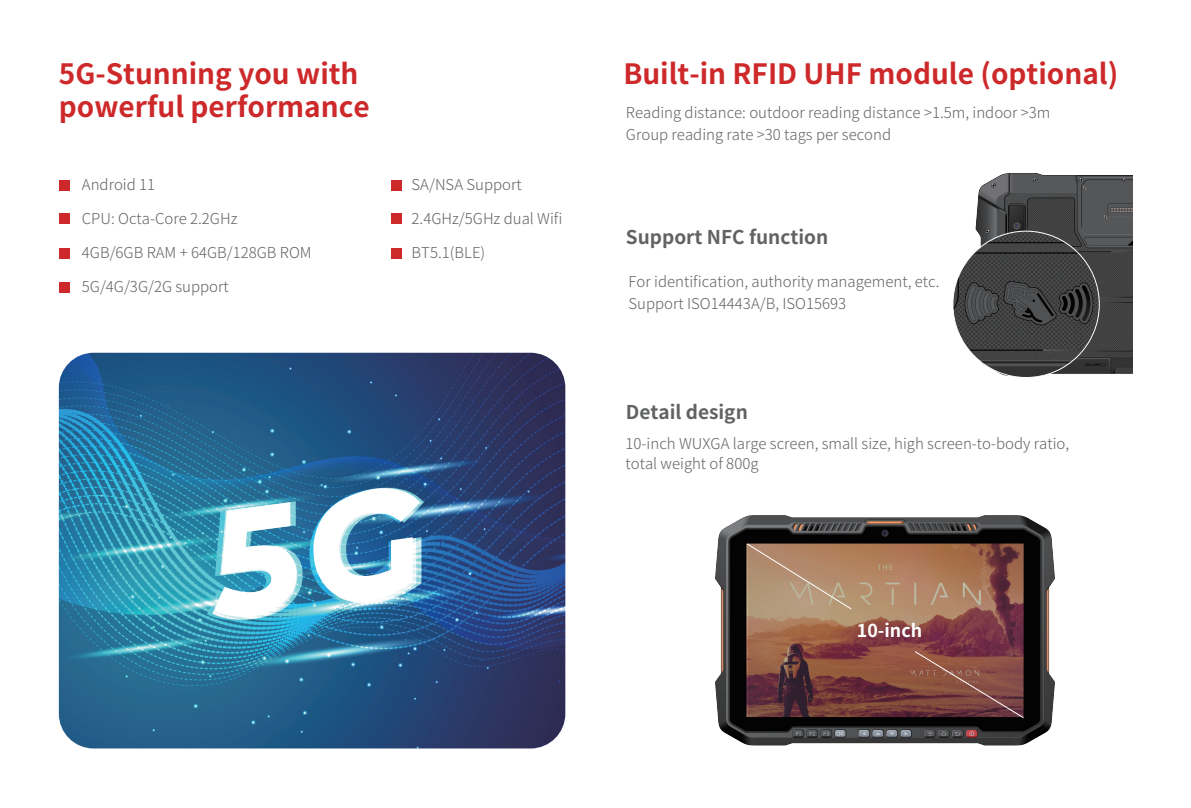
<style>
.page{position:relative;width:1191px;height:808px;background:#fff}
.page>*{position:absolute;margin:0;border:0;box-sizing:border-box;transform-origin:0 0}
.t1{font:700 28px/33.6px "Source Han Sans CN";color:#ce292a}
.t2{font:700 19px "Source Han Sans CN";color:#606264}
.t3{font:700 17.8px "Source Han Sans CN";color:#fff}
.t4{font:300 15px/21.5px "Source Han Sans CN";color:#606264}
</style>
<div class="page">
<img style="left:59px;top:353px;width:506px;height:395px">
<div style="left:391px;top:180px;width:10px;height:10px;background:#ce292a"></div>
<div style="left:391px;top:214px;width:10px;height:10px;background:#ce292a"></div>
<div style="left:391px;top:248px;width:10px;height:11px;background:#ce292a"></div>
<div style="left:59px;top:180px;width:10px;height:10px;background:#ce292a"></div>
<div style="left:59px;top:214px;width:10px;height:10px;background:#ce292a"></div>
<div style="left:59px;top:248px;width:10px;height:11px;background:#ce292a"></div>
<div style="left:59px;top:282px;width:10px;height:11px;background:#ce292a"></div>
<img style="left:715px;top:515px;width:340px;height:231px">
<img style="left:975px;top:173px;width:157px;height:203px">
<svg style="left:747px;top:544px;width:276px;height:173px;background:#8e5a4c"></svg>
<img style="left:953px;top:231px;width:146px;height:146px;border-radius:73px">
<svg style="left:746px;top:542px;width:106px;height:68px;background:#af8d6f"></svg>
<svg style="left:913px;top:650px;width:112px;height:69px;background:#7e4842"></svg>
<svg style="left:214px;top:476px;width:206px;height:148px"></svg>
<h1 class="t1" style="left:59px;top:57px;width:312px">5G-Stunning you with powerful performance</h1>
<p class="t4" style="left:82px;top:174px;width:75px">Android 11</p>
<p class="t4" style="left:82px;top:208px;width:157px">CPU: Octa-Core 2.2GHz</p>
<p class="t4" style="left:82px;top:242px;width:231px">4GB/6GB RAM + 64GB/128GB ROM</p>
<p class="t4" style="left:82px;top:276px;width:148px">5G/4G/3G/2G support</p>
<p class="t4" style="left:411px;top:174px;width:112px">SA/NSA Support</p>
<p class="t4" style="left:411px;top:208px;width:152px">2.4GHz/5GHz dual Wifi</p>
<p class="t4" style="left:411px;top:242px;width:75px">BT5.1(BLE)</p>
<h1 class="t1" style="left:623px;top:57px;width:496px">Built-in RFID UHF module (optional)</h1>
<p class="t4" style="left:626px;top:102px;width:426px">Reading distance: outdoor reading distance &gt;1.5m, indoor &gt;3m<br>Group reading rate &gt;30 tags per second</p>
<p class="t2" style="left:626px;top:226px;width:204px">Support NFC function</p>
<p class="t4" style="left:628px;top:271px;width:312px">For identification, authority management, etc.<br>Support ISO14443A/B, ISO15693</p>
<p class="t2" style="left:626px;top:401px;width:123px">Detail design</p>
<p class="t4" style="left:625px;top:434px;width:445px;line-height:20px">10-inch WUXGA large screen, small size, high screen-to-body ratio, total weight of 800g</p>
<p class="t3" style="left:857px;top:620px;width:67px">10-inch</p>
</div>
